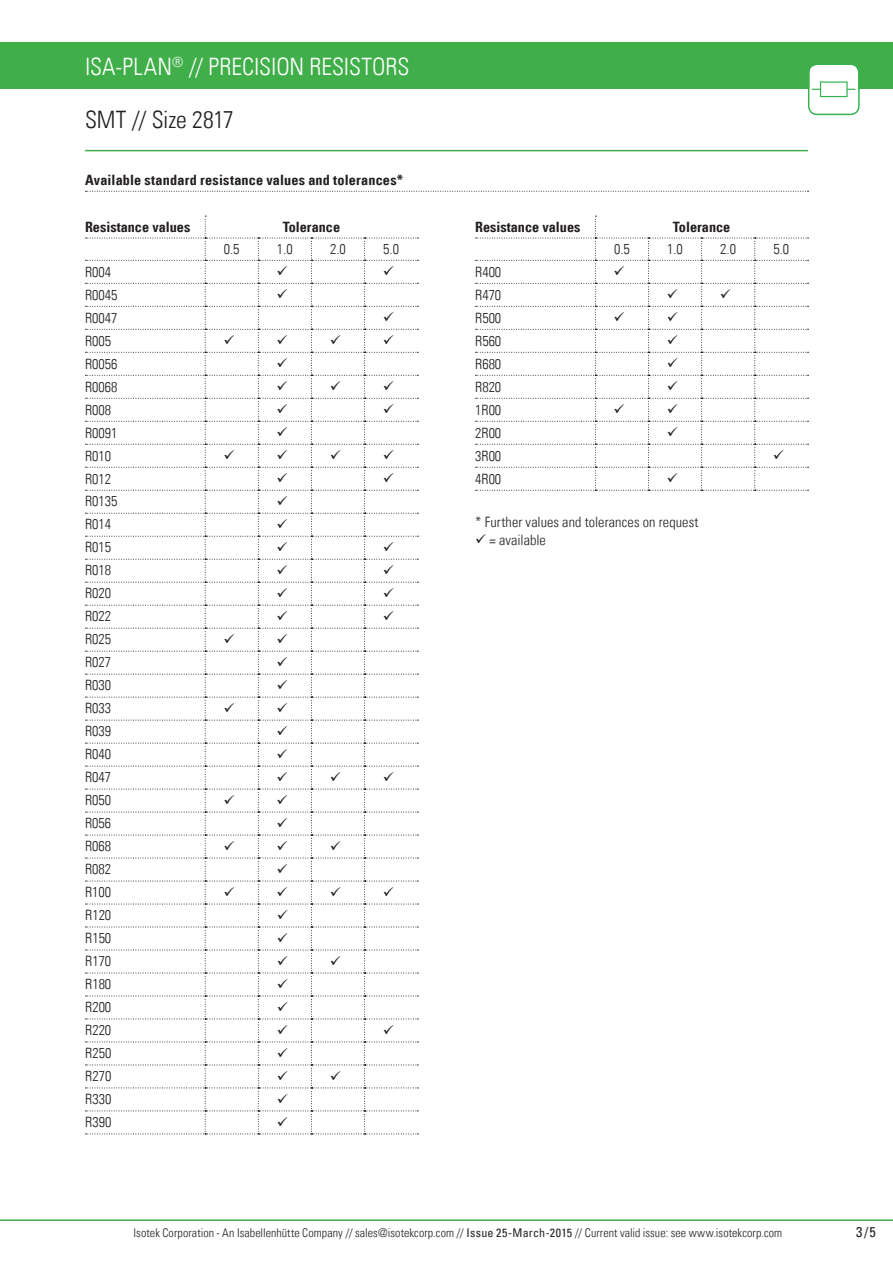
<style>
.page{position:relative;width:893px;height:1263px;background:#fff}
.page>*{position:absolute;margin:0;border:0;box-sizing:border-box;transform-origin:0 0}
.t1{font:24px "Univers Com 47 Light Cond";color:#fff}
.t2{font:24px "Univers Com 47 Light Cond";letter-spacing:-.005em;color:#231f20}
.t3{font:14.25px "Univers Com 47 Light Cond";color:#231f20}
.t4{font:14.25px "Univers Com 67 Bold Cond";color:#231f20}
.t5{font:condensed 14.25px "Univers Com 57";color:#231f20}
.t6{font:12px "Univers Com 47 Light Cond";letter-spacing:.005em;color:#231f20}
.s1{font-family:"Univers Com 57";font-stretch:condensed}
</style>
<div class="page">
<hr style="left:0;top:1219px;width:893px;height:2px;background:#40ae49">
<div style="left:0;top:43px;width:893px;height:46px;background:#40ae49"></div>
<hr style="left:85px;top:150px;width:723px;height:1px;background:#40ae49">
<svg style="left:808px;top:65px;width:52px;height:50px"></svg>
<svg style="left:85px;top:191px;width:723px;height:1px"></svg>
<svg style="left:85px;top:216px;width:333px;height:918px"></svg>
<svg style="left:476px;top:216px;width:333px;height:275px"></svg>
<h1 class="t1" style="left:85px;top:52px;width:323px">ISA-PLAN<sup>®</sup> // Precisi on resistors</h1>
<h1 class="t2" style="left:85px;top:105px;width:150px">SMT // Size 2817</h1>
<p class="t4" style="left:85px;top:171px;width:319px">Available standard resistance values and tolerances*</p>
<p class="t4" style="left:85px;top:218px;width:107px">Resistance values</p>
<p class="t4" style="left:283px;top:218px;width:59px">Tolerance</p>
<p class="t3" style="left:224px;top:241px;width:17px">0.5</p>
<p class="t3" style="left:277px;top:241px;width:17px">1.0</p>
<p class="t3" style="left:330px;top:241px;width:17px">2.0</p>
<p class="t3" style="left:383px;top:241px;width:17px">5.0</p>
<p class="t3" style="left:85px;top:263px;width:28px">R004</p>
<p class="t3" style="left:85px;top:286px;width:34px">R0045</p>
<p class="t3" style="left:85px;top:309px;width:34px">R0047</p>
<p class="t3" style="left:85px;top:332px;width:28px">R005</p>
<p class="t3" style="left:85px;top:355px;width:34px">R0056</p>
<p class="t3" style="left:85px;top:378px;width:34px">R0068</p>
<p class="t3" style="left:85px;top:401px;width:28px">R008</p>
<p class="t3" style="left:85px;top:424px;width:34px">R0091</p>
<p class="t3" style="left:85px;top:447px;width:28px">R010</p>
<p class="t3" style="left:85px;top:470px;width:28px">R012</p>
<p class="t3" style="left:85px;top:493px;width:34px">R0135</p>
<p class="t3" style="left:85px;top:516px;width:28px">R014</p>
<p class="t3" style="left:85px;top:539px;width:28px">R015</p>
<p class="t3" style="left:85px;top:562px;width:28px">R018</p>
<p class="t3" style="left:85px;top:585px;width:28px">R020</p>
<p class="t3" style="left:85px;top:608px;width:28px">R022</p>
<p class="t3" style="left:85px;top:631px;width:28px">R025</p>
<p class="t3" style="left:85px;top:654px;width:28px">R027</p>
<p class="t3" style="left:85px;top:677px;width:28px">R030</p>
<p class="t3" style="left:85px;top:700px;width:28px">R033</p>
<p class="t3" style="left:85px;top:723px;width:28px">R039</p>
<p class="t3" style="left:85px;top:746px;width:28px">R040</p>
<p class="t3" style="left:85px;top:769px;width:28px">R047</p>
<p class="t3" style="left:85px;top:792px;width:28px">R050</p>
<p class="t3" style="left:85px;top:815px;width:28px">R056</p>
<p class="t3" style="left:85px;top:838px;width:28px">R068</p>
<p class="t3" style="left:85px;top:861px;width:28px">R082</p>
<p class="t3" style="left:85px;top:884px;width:28px">R100</p>
<p class="t3" style="left:85px;top:907px;width:28px">R120</p>
<p class="t3" style="left:85px;top:930px;width:28px">R150</p>
<p class="t3" style="left:85px;top:953px;width:28px">R170</p>
<p class="t3" style="left:85px;top:976px;width:28px">R180</p>
<p class="t3" style="left:85px;top:999px;width:28px">R200</p>
<p class="t3" style="left:85px;top:1022px;width:28px">R220</p>
<p class="t3" style="left:85px;top:1044px;width:28px">R250</p>
<p class="t3" style="left:85px;top:1067px;width:28px">R270</p>
<p class="t3" style="left:85px;top:1090px;width:28px">R330</p>
<p class="t3" style="left:85px;top:1113px;width:28px">R390</p>
<p class="t4" style="left:475px;top:218px;width:107px">Resistance values</p>
<p class="t4" style="left:673px;top:218px;width:59px">Tolerance</p>
<p class="t3" style="left:614px;top:241px;width:17px">0.5</p>
<p class="t3" style="left:667px;top:241px;width:17px">1.0</p>
<p class="t3" style="left:720px;top:241px;width:17px">2.0</p>
<p class="t3" style="left:773px;top:241px;width:17px">5.0</p>
<p class="t3" style="left:475px;top:263px;width:28px">R400</p>
<p class="t3" style="left:475px;top:286px;width:28px">R470</p>
<p class="t3" style="left:475px;top:309px;width:28px">R500</p>
<p class="t3" style="left:475px;top:332px;width:28px">R560</p>
<p class="t3" style="left:475px;top:355px;width:28px">R680</p>
<p class="t3" style="left:475px;top:378px;width:28px">R820</p>
<p class="t3" style="left:475px;top:401px;width:28px">1R00</p>
<p class="t3" style="left:475px;top:424px;width:28px">2R00</p>
<p class="t3" style="left:475px;top:447px;width:28px">3R00</p>
<p class="t3" style="left:475px;top:470px;width:28px">4R00</p>
<p class="t3" style="left:475px;top:514px;width:225px">* Further values and tolerances on request</p>
<p class="t3" style="left:475px;top:532px;width:72px">✓ = available</p>
<p class="t6" style="left:134px;top:1225px;width:650px">Isotek Corporation - An Isabellenhütte Company // sales@isotekcorp.com // <span class="s1">Issue 25-March-2015</span> // Current valid issue: see www.isotekcorp.com</p>
<p class="t5" style="left:856px;top:1223px;width:21px">3/5</p>
</div>
